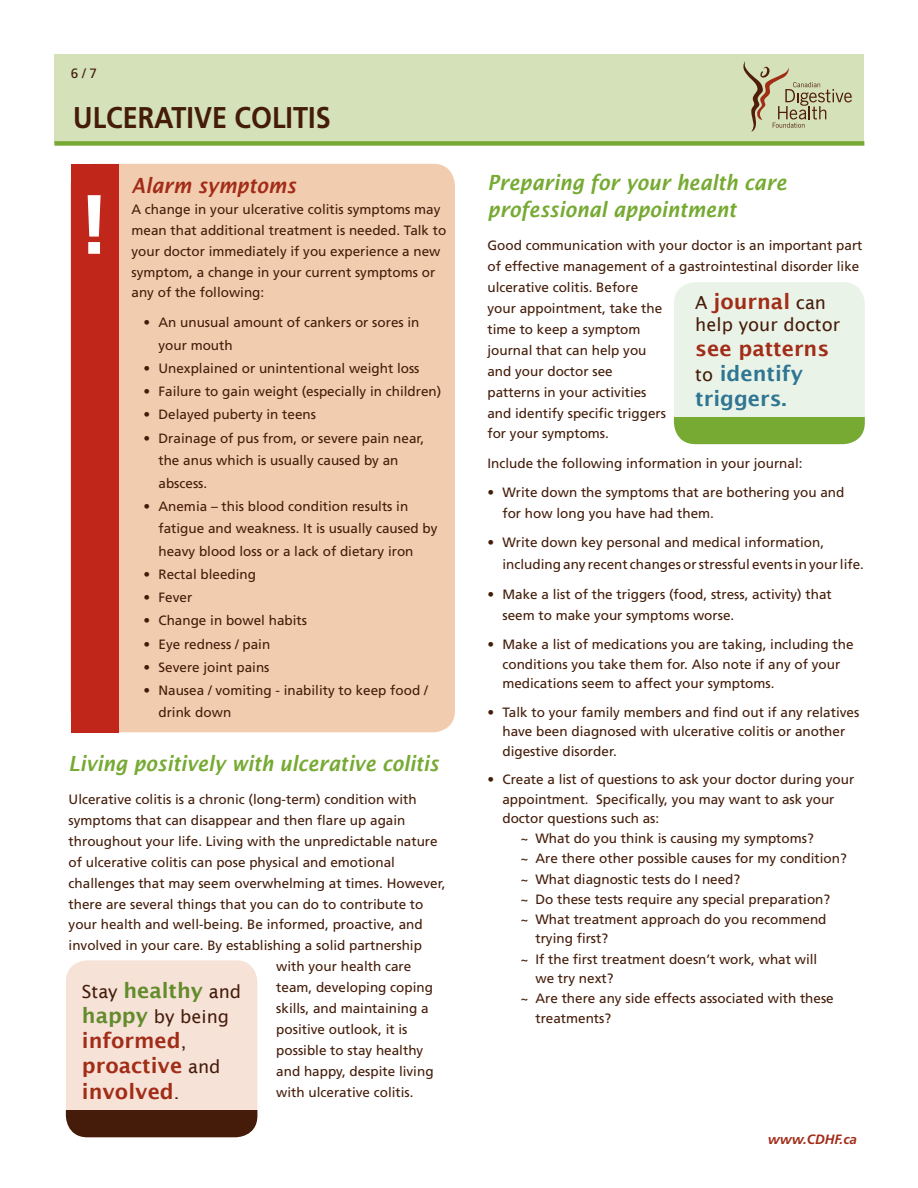
<style>
.page{position:relative;width:918px;height:1188px;background:#fff}
.page>*{position:absolute;margin:0;border:0;box-sizing:border-box;transform-origin:0 0}
.t1{font:700 84px "Frutiger";color:#fff}
.t2{font:700 30px "Frutiger";color:#441c09;scale:.9 1}
.t3{font:italic 600 21px/27px "Lucida Sans";color:#76aa33;scale:.9 1}
.t4{font:600 21px/25.2px "Lucida Sans";color:#a12d17}
.t5{font:600 21px/25.2px "Lucida Sans";color:#2f7693}
.t6{font:italic 600 21px "Lucida Sans";color:#a12d19;scale:.9 1}
.t7{font:18px/25.2px "Lucida Sans";color:#441c09}
.t8{font:13.5px/20.9px "Frutiger";color:#441c09}
.t9{font:italic 700 13.5px "Frutiger";color:#a12d19}
.s1{font-weight:600;font-size:21px;color:#628c2c}
.s2{color:#a12d19}
.s3{font-weight:400;font-size:18px;color:#441c09}
.s4{color:#fff}
</style>
<div class="page">
<div style="left:54px;top:54px;width:810px;height:88px;background:#d5e2b9"></div>
<div style="left:54px;top:141px;width:810px;height:5px;background:#76aa33"></div>
<svg style="left:743px;top:61px;width:109px;height:71px"></svg>
<div style="left:71px;top:164px;width:384px;height:568px;background:#f2ccaf;border-radius:22px"></div>
<div style="left:71px;top:164px;width:48px;height:568px;background:#c1261b"></div>
<div style="left:66px;top:960px;width:191px;height:177px;background:#f7e2d8;border-radius:22px"></div>
<div style="left:66px;top:1110px;width:191px;height:27px;background:#441c09"></div>
<div style="left:674px;top:282px;width:191px;height:162px;background:#eaf3e7;border-radius:22px"></div>
<div style="left:674px;top:417px;width:191px;height:27px;background:#76aa33"></div>
<p class="t8" style="left:71px;top:63px;width:28px">6 / 7</p>
<h2 class="t2" style="left:73px;top:100px;width:288px">ULCERATIVE COLITIS</h2>
<h1 class="t1" style="left:78px;top:175px;width:34px">!</h1>
<h3 class="t6" style="left:131px;top:173px;width:184px">Alarm symptoms</h3>
<p class="t8" style="left:131px;top:199px;width:316px">A change in your ulcerative colitis symptoms may mean that additional treatment is needed. Talk to your doctor immediately if you experience a new symptom, a change in your current symptoms or any of the following:</p>
<p class="t8" style="left:158px;top:312px;width:263px;line-height:22.5px;text-indent:-15px">• An unusual amount of cankers or sores in your mouth</p>
<p class="t8" style="left:143px;top:358px;width:278px">• Unexplained or unintentional weight loss</p>
<p class="t8" style="left:143px;top:381px;width:299px">• Failure to gain weight (especially in children)</p>
<p class="t8" style="left:143px;top:404px;width:174px">• Delayed puberty in teens</p>
<p class="t8" style="left:158px;top:427px;width:267px;line-height:22.5px;text-indent:-15px">• Drainage of pus from, or severe pain near, the anus which is usually caused by an abscess.</p>
<p class="t8" style="left:158px;top:495px;width:281px;line-height:22.5px;text-indent:-15px">• Anemia – this blood condition results in fatigue and weakness. It is usually caused by heavy blood loss or a lack of dietary iron</p>
<p class="t8" style="left:143px;top:564px;width:114px">• Rectal bleeding</p>
<p class="t8" style="left:143px;top:587px;width:50px">• Fever</p>
<p class="t8" style="left:143px;top:610px;width:165px">• Change in bowel habits</p>
<p class="t8" style="left:143px;top:634px;width:128px">• Eye redness / pain</p>
<p class="t8" style="left:143px;top:657px;width:128px">• Severe joint pains</p>
<p class="t8" style="left:158px;top:679px;width:271px;line-height:22.5px;text-indent:-15px">• Nausea / vomiting - inability to keep food / drink down</p>
<h3 class="t3" style="left:69px;top:750px;width:413px">Living positively with ulcerative colitis</h3>
<p class="t8" style="left:69px;top:789px;width:350px">Ulcerative colitis is a chronic (long-term) condition with</p>
<p class="t8" style="left:69px;top:810px;width:338px">symptoms that can disappear and then flare up again</p>
<p class="t8" style="left:69px;top:831px;width:371px">throughout your life. Living with the unpredictable nature</p>
<p class="t8" style="left:69px;top:852px;width:328px">of ulcerative colitis can pose physical and emotional</p>
<p class="t8" style="left:69px;top:873px;width:378px">challenges that may seem overwhelming at times. However,</p>
<p class="t8" style="left:69px;top:893px;width:356px">there are several things that you can do to contribute to</p>
<p class="t8" style="left:69px;top:914px;width:356px">your health and well-being. Be informed, proactive, and</p>
<p class="t8" style="left:69px;top:935px;width:355px">involved in your care. By establishing a solid partnership</p>
<p class="t8" style="left:276px;top:956px;width:137px">with your health care</p>
<p class="t8" style="left:276px;top:977px;width:158px">team, developing coping</p>
<p class="t8" style="left:276px;top:998px;width:154px">skills, and maintaining a</p>
<p class="t8" style="left:276px;top:1019px;width:133px">positive outlook, it is</p>
<p class="t8" style="left:276px;top:1040px;width:149px">possible to stay healthy</p>
<p class="t8" style="left:276px;top:1061px;width:159px">and happy, despite living</p>
<p class="t8" style="left:276px;top:1082px;width:139px">with ulcerative colitis.</p>
<h3 class="t7" style="left:82px;top:979px;width:161px">Stay <span class="s1">healthy</span> and <span class="s1">happy</span> by being</h3>
<h3 class="t4" style="left:82px;top:1028px;width:140px"><span class="s2">informed</span><span class="s3">, </span>proactive <span class="s3">and </span>involved<span class="s3">.</span></h3>
<h3 class="t3" style="left:487px;top:169px;width:334px">Preparing for your health care professional appointment</h3>
<p class="t8" style="left:487px;top:235px;width:377px">Good communication with your doctor is an important part of effective management of a gastrointestinal disorder like ulcerative colitis. Before<br>your appointment, take the<br>time to keep a symptom<br>journal that can help you<br>and your doctor see<br>patterns in your activities<br>and identify specific triggers<br>for your symptoms.</p>
<p class="t8" style="left:487px;top:452px;width:317px">Include the following information in your journal:</p>
<p class="t8" style="left:502px;top:482px;width:343px;text-indent:-15px">• Write down the symptoms that are bothering you and for how long you have had them.</p>
<p class="t8" style="left:502px;top:532px;width:363px;line-height:21.6px;text-indent:-15px">• Write down key personal and medical information, including any recent changes or stressful events in your life.</p>
<p class="t8" style="left:502px;top:584px;width:331px;text-indent:-15px">• Make a list of the triggers (food, stress, activity) that seem to make your symptoms worse.</p>
<p class="t8" style="left:502px;top:635px;width:353px;line-height:19.5px;text-indent:-15px">• Make a list of medications you are taking, including the conditions you take them for. Also note if any of your medications seem to affect your symptoms.</p>
<p class="t8" style="left:502px;top:702px;width:358px;line-height:19.5px;text-indent:-15px">• Talk to your family members and find out if any relatives have been diagnosed with ulcerative colitis or another digestive disorder.</p>
<p class="t8" style="left:487px;top:769px;width:368px">• Create a list of questions to ask your doctor during your</p>
<p class="t8" style="left:502px;top:789px;width:334px">appointment. Specifically, you may want to ask your</p>
<p class="t8" style="left:502px;top:808px;width:158px">doctor questions such as:</p>
<p class="t8" style="left:520px;top:828px;width:295px">~ What do you think is causing my symptoms?</p>
<p class="t8" style="left:520px;top:848px;width:328px">~ Are there other possible causes for my condition?</p>
<p class="t8" style="left:520px;top:869px;width:221px">~ What diagnostic tests do I need?</p>
<p class="t8" style="left:520px;top:889px;width:311px">~ Do these tests require any special preparation?</p>
<p class="t8" style="left:520px;top:909px;width:308px">~ What treatment approach do you recommend</p>
<p class="t8" style="left:535px;top:928px;width:74px">trying first?</p>
<p class="t8" style="left:520px;top:949px;width:298px">~ If the first treatment doesn’t work, what will</p>
<p class="t8" style="left:535px;top:968px;width:80px">we try next?</p>
<p class="t8" style="left:520px;top:988px;width:315px">~ Are there any side effects associated with these</p>
<p class="t8" style="left:535px;top:1008px;width:77px">treatments?</p>
<h3 class="t4" style="left:695px;top:289px;width:132px"><span class="s3">A</span> journal <span class="s3">can</span></h3>
<h3 class="t7" style="left:695px;top:312px;width:146px">help your doctor</h3>
<h3 class="t5" style="left:695px;top:336px;width:135px"><span class="s2">see patterns </span><span class="s3">to</span> identify triggers.</h3>
<p class="t9" style="left:733px;top:1132px;width:131px"><span class="s4">&lt;http://</span>www.cdhf.ca<span class="s4">&gt;</span></p>
</div>
